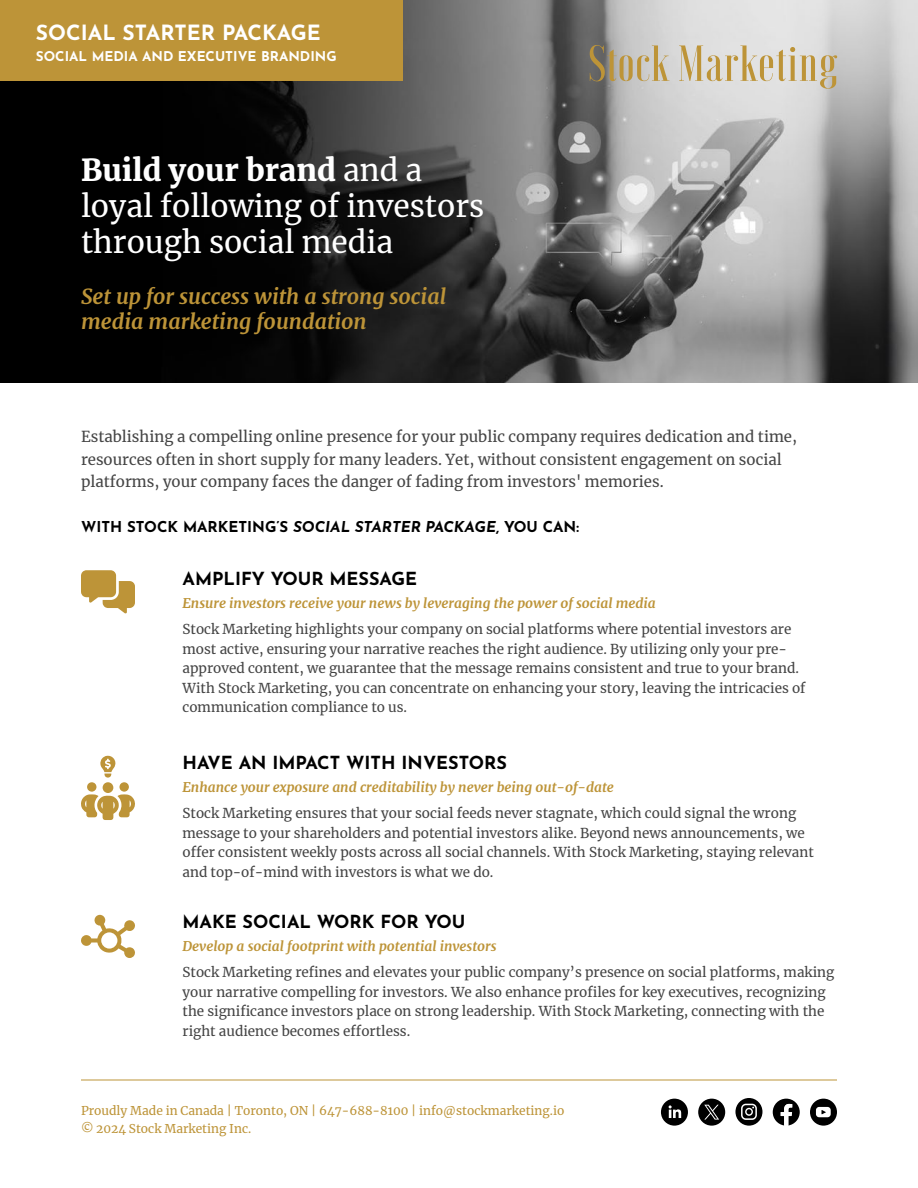
<style>
.page{position:relative;width:918px;height:1188px;background:#fff}
.page>*{position:absolute;margin:0;border:0;box-sizing:border-box;transform-origin:0 0}
.t1{font:30px/36px "Merriweather";color:#fff}
.t2{font:italic 700 21px/25.2px "Merriweather";color:#bd9438}
.t3{font:700 21px "Josefin Sans";color:#fff}
.t4{font:700 18px "Josefin Sans";color:#000}
.t5{font:15px/22.5px "Merriweather";color:#444}
.t6{font:700 15px "Josefin Sans";color:#000}
.t7{font:13.5px/19.5px "Merriweather";color:#444}
.t8{font:italic 700 13.5px "Merriweather";color:#bd9438}
.t9{font:700 13.5px "Josefin Sans";color:#fff}
.t10{font:12px/18px "Merriweather";color:#bd9438}
.s1{font-weight:900}
.s2{font-style:italic}
</style>
<div class="page">
<svg style="left:773px;top:1099px;width:27px;height:27px"></svg>
<div style="left:661px;top:1099px;width:27px;height:27px;background:#000;border-radius:50%"></div>
<svg style="left:669px;top:1105px;width:12px;height:13px"></svg>
<div style="left:810px;top:1099px;width:27px;height:27px;background:#000;border-radius:50%"></div>
<svg style="left:816px;top:1107px;width:15px;height:10px"></svg>
<div style="left:735px;top:1098px;width:27px;height:28px;background:#000;border-radius:50%"></div>
<svg style="left:741px;top:1104px;width:16px;height:16px"></svg>
<div style="left:698px;top:1099px;width:27px;height:27px;background:#000;border-radius:50%"></div>
<svg style="left:704px;top:1105px;width:15px;height:15px"></svg>
<hr style="left:81px;top:1080px;width:756px;height:1px;background:#bd9438">
<img style="left:0;top:0;width:918px;height:382px">
<svg style="left:81px;top:570px;width:54px;height:44px"></svg>
<svg style="left:100px;top:756px;width:16px;height:22px"></svg>
<svg style="left:81px;top:794px;width:54px;height:26px"></svg>
<div style="left:103px;top:782px;width:10px;height:11px;background:#bd9438;border-radius:50%"></div>
<div style="left:87px;top:782px;width:10px;height:10px;background:#bd9438;border-radius:50%"></div>
<div style="left:120px;top:782px;width:9px;height:10px;background:#bd9438;border-radius:50%"></div>
<svg style="left:81px;top:915px;width:54px;height:43px"></svg>
<div style="left:0;top:0;width:403px;height:81px;background:#bd9438"></div>
<svg style="left:590px;top:45px;width:79px;height:36px;background:#b3a68b"></svg>
<svg style="left:679px;top:45px;width:158px;height:44px;background:#d5cbb5"></svg>
<h2 class="t3" style="left:36px;top:14px;width:286px">SOCIAL STARTER PACKAGE</h2>
<p class="t9" style="left:36px;top:44px;width:302px">SOCIAL MEDIA AND EXECUTIVE BRANDING</p>
<h1 class="t1" style="left:81px;top:151px;width:405px"><span class="s1">Build your brand</span> and a loyal following of investors through social media</h1>
<h2 class="t2" style="left:81px;top:283px;width:367px">Set up for success with a strong social media marketing foundation</h2>
<p class="t5" style="left:81px;top:425px;width:718px">Establishing a compelling online presence for your public company requires dedication and time, resources often in short supply for many leaders. Yet, without consistent engagement on social platforms, your company faces the danger of fading from investors' memories.</p>
<p class="t6" style="left:81px;top:513px;width:500px">WITH STOCK MARKETING’S <span class="s2">SOCIAL STARTER PACKAGE</span>, YOU CAN:</p>
<h3 class="t4" style="left:183px;top:563px;width:236px">AMPLIFY YOUR MESSAGE</h3>
<p class="t8" style="left:183px;top:594px;width:475px">Ensure investors receive your news by leveraging the power of social media</p>
<p class="t7" style="left:183px;top:619px;width:625px">Stock Marketing highlights your company on social platforms where potential investors are most active, ensuring your narrative reaches the right audience. By utilizing only your pre&shy;approved content, we guarantee that the message remains consistent and true to your brand.<br>With Stock Marketing, you can concentrate on enhancing your story, leaving the intricacies of communication compliance to us.</p>
<h3 class="t4" style="left:183px;top:747px;width:326px">HAVE AN IMPACT WITH INVESTORS</h3>
<p class="t8" style="left:183px;top:778px;width:433px">Enhance your exposure and creditability by never being out-of-date</p>
<p class="t7" style="left:183px;top:803px;width:633px">Stock Marketing ensures that your social feeds never stagnate, which could signal the wrong message to your shareholders and potential investors alike. Beyond news announcements, we offer consistent weekly posts across all social channels. With Stock Marketing, staying relevant and top-of-mind with investors is what we do.</p>
<h3 class="t4" style="left:183px;top:906px;width:284px">MAKE SOCIAL WORK FOR YOU</h3>
<p class="t8" style="left:183px;top:937px;width:315px">Develop a social footprint with potential investors</p>
<p class="t7" style="left:183px;top:962px;width:653px">Stock Marketing refines and elevates your public company’s presence on social platforms, making your narrative compelling for investors. We also enhance profiles for key executives, recognizing the significance investors place on strong leadership. With Stock Marketing, connecting with the right audience becomes effortless.</p>
<p class="t10" style="left:81px;top:1102px;width:485px">Proudly Made in Canada | Toronto, ON | 647-688-8100 | info@stockmarketing.io © 2024 Stock Marketing Inc.</p>
</div>
